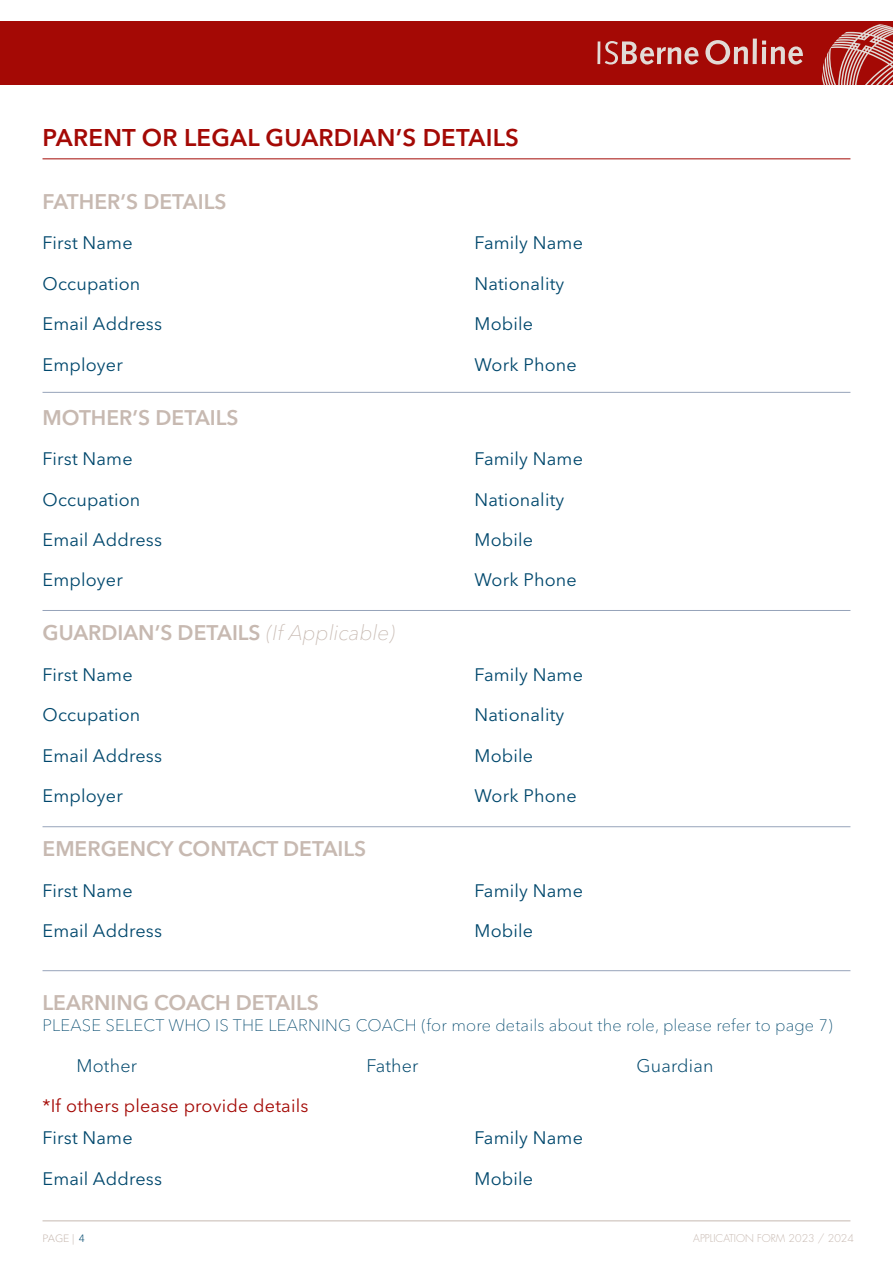
<style>
.page{position:relative;width:893px;height:1263px;background:#fff}
.page>*{position:absolute;margin:0;border:0;box-sizing:border-box;transform-origin:0 0}
.t1{font:600 24px "Avenir Next LT Pro";letter-spacing:.01em;color:#a40905}
.t2{font:600 21px "Avenir Next LT Pro";color:#c7b9b1}
.t3{font:18px "Avenir Next LT Pro";letter-spacing:.01em;color:#01486d}
.t4{font:18px "Avenir Next LT Pro";letter-spacing:.01em;color:#a40905}
.t5{font:300 18px "Avenir Next LT Pro";letter-spacing:.01em;color:#01486d}
.t6{font:100 16.5px "Avenir Next LT Pro";letter-spacing:.01em;color:#01486d}
.t7{font:300 10.5px "Futura LT";color:#c7b9b1}
.t8{font:300 10.5px "Avenir Next LT Pro";color:#c7b9b1}
.s1{font-weight:100;font-style:italic}
.s2{color:#01486d}
</style>
<div class="page">
<div style="left:0;top:21px;width:893px;height:64px;background:#a40905"></div>
<hr style="left:597px;top:41px;width:3px;height:23px;background:#e2dbd6">
<svg style="left:605px;top:41px;width:93px;height:24px"></svg>
<svg style="left:705px;top:40px;width:43px;height:25px"></svg>
<svg style="left:753px;top:39px;width:4px;height:25px"></svg>
<svg style="left:762px;top:41px;width:41px;height:24px"></svg>
<svg style="left:822px;top:24px;width:71px;height:61px"></svg>
<hr style="left:43px;top:1220px;width:807px;height:1px;background:#c7b9b1">
<hr style="left:43px;top:158px;width:807px;height:1px;background:#a40905">
<hr style="left:43px;top:970px;width:807px;height:1px;background:#97a4ba">
<hr style="left:43px;top:826px;width:807px;height:1px;background:#97a4ba">
<hr style="left:43px;top:610px;width:807px;height:1px;background:#97a4ba">
<hr style="left:43px;top:392px;width:807px;height:1px;background:#97a4ba">
<h1 class="t1" style="left:43px;top:123px;width:478px">PARENT OR LEGAL GUARDIAN’S DETAILS</h1>
<p class="t2" style="left:43px;top:189px;width:185px">FATHER’S DETAILS</p>
<p class="t3" style="left:43px;top:232px;width:92px">First Name</p>
<p class="t3" style="left:475px;top:232px;width:110px">Family Name</p>
<p class="t3" style="left:43px;top:273px;width:99px">Occupation</p>
<p class="t3" style="left:475px;top:273px;width:91px">Nationality</p>
<p class="t3" style="left:43px;top:313px;width:121px">Email Address</p>
<p class="t3" style="left:475px;top:313px;width:60px">Mobile</p>
<p class="t3" style="left:43px;top:354px;width:82px">Employer</p>
<p class="t3" style="left:475px;top:354px;width:104px">Work Phone</p>
<p class="t2" style="left:43px;top:404px;width:198px">MOTHER’S DETAILS</p>
<p class="t3" style="left:43px;top:448px;width:92px">First Name</p>
<p class="t3" style="left:475px;top:448px;width:110px">Family Name</p>
<p class="t3" style="left:43px;top:488px;width:99px">Occupation</p>
<p class="t3" style="left:475px;top:488px;width:91px">Nationality</p>
<p class="t3" style="left:43px;top:529px;width:121px">Email Address</p>
<p class="t3" style="left:475px;top:529px;width:60px">Mobile</p>
<p class="t3" style="left:43px;top:569px;width:82px">Employer</p>
<p class="t3" style="left:475px;top:569px;width:104px">Work Phone</p>
<p class="t2" style="left:43px;top:620px;width:354px">GUARDIAN’S DETAILS <span class="s1">(If Applicable)</span></p>
<p class="t3" style="left:43px;top:664px;width:92px">First Name</p>
<p class="t3" style="left:475px;top:664px;width:110px">Family Name</p>
<p class="t3" style="left:43px;top:704px;width:99px">Occupation</p>
<p class="t3" style="left:475px;top:704px;width:91px">Nationality</p>
<p class="t3" style="left:43px;top:745px;width:121px">Email Address</p>
<p class="t3" style="left:475px;top:745px;width:60px">Mobile</p>
<p class="t3" style="left:43px;top:785px;width:82px">Employer</p>
<p class="t3" style="left:475px;top:785px;width:104px">Work Phone</p>
<p class="t2" style="left:43px;top:836px;width:325px">EMERGENCY CONTACT DETAILS</p>
<p class="t3" style="left:43px;top:880px;width:92px">First Name</p>
<p class="t3" style="left:475px;top:880px;width:110px">Family Name</p>
<p class="t3" style="left:43px;top:920px;width:121px">Email Address</p>
<p class="t3" style="left:475px;top:920px;width:60px">Mobile</p>
<p class="t2" style="left:43px;top:990px;width:278px">LEARNING COACH DETAILS</p>
<p class="t6" style="left:43px;top:1016px;width:792px">PLEASE SELECT WHO IS THE LEARNING COACH (for more details about the role, please refer to page 7)</p>
<p class="t5" style="left:77px;top:1055px;width:62px">Mother</p>
<p class="t5" style="left:367px;top:1055px;width:53px">Father</p>
<p class="t5" style="left:637px;top:1055px;width:78px">Guardian</p>
<p class="t4" style="left:43px;top:1095px;width:267px">*If others please provide details</p>
<p class="t3" style="left:43px;top:1127px;width:92px">First Name</p>
<p class="t3" style="left:475px;top:1127px;width:110px">Family Name</p>
<p class="t3" style="left:43px;top:1167px;width:121px">Email Address</p>
<p class="t3" style="left:475px;top:1167px;width:60px">Mobile</p>
<p class="t8" style="left:43px;top:1232px;width:44px">PAGE | <span class="s2">4</span></p>
<p class="t7" style="left:693px;top:1231px;width:162px">APPLICATION FORM 2023 / 2024</p>
</div>
